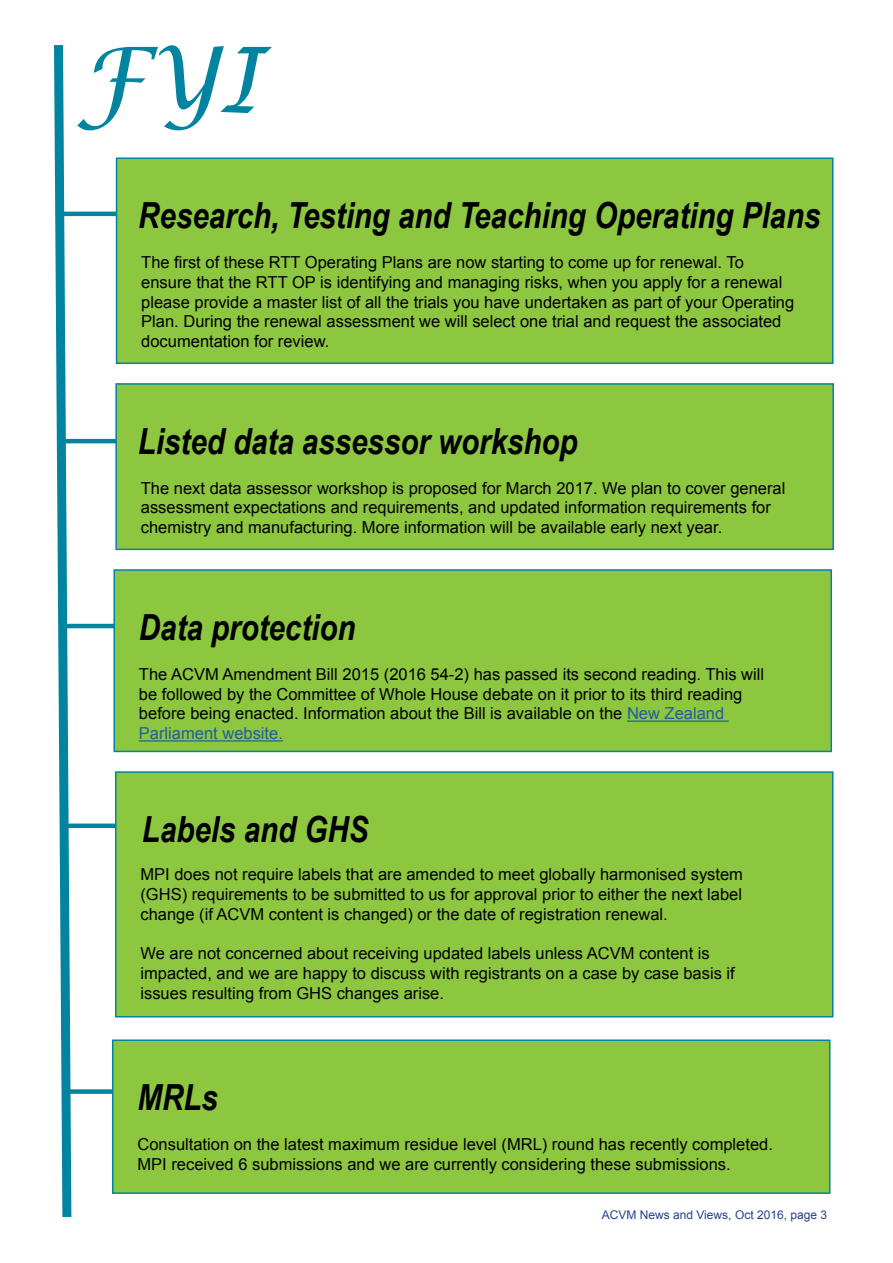
<style>
.page{position:relative;width:893px;height:1263px;background:#fff}
.page>*{position:absolute;margin:0;border:0;box-sizing:border-box;transform-origin:0 0}
.t1{font:italic 90px "Lucida Calligraphy";color:#0084a0}
.t2{font:italic 700 36px "Arial Narrow";color:#000}
.t3{font:16.5px/19.8px "Arial";color:#000}
.t4{font:12px "Arial";color:#25408f}
.s1{color:#215e9e}
</style>
<div class="page">
<div style="left:63px;top:823px;width:63px;height:5px;background:#0084a0"></div>
<div style="left:67px;top:1089px;width:54px;height:5px;background:#0084a0"></div>
<hr style="left:61px;top:439px;width:60px;height:4px;background:#0084a0">
<hr style="left:63px;top:624px;width:59px;height:4px;background:#0084a0">
<hr style="left:64px;top:212px;width:58px;height:4px;background:#0084a0">
<div style="left:113px;top:1040px;width:717px;height:153px;background:#8dc63f"></div>
<div style="left:112px;top:1039px;width:718px;height:155px;border:2px solid #0084a0"></div>
<div style="left:117px;top:158px;width:716px;height:205px;background:#8dc63f"></div>
<div style="left:116px;top:157px;width:717px;height:207px;border:2px solid #0084a0"></div>
<svg style="left:54px;top:45px;width:22px;height:1172px"></svg>
<div style="left:116px;top:384px;width:717px;height:165px;background:#8dc63f"></div>
<div style="left:115px;top:383px;width:719px;height:167px;border:2px solid #0084a0"></div>
<div style="left:114px;top:570px;width:717px;height:181px;background:#8dc63f"></div>
<hr style="left:627px;top:720px;width:102px;height:2px;background:#215e9e">
<hr style="left:139px;top:740px;width:144px;height:1px;background:#215e9e">
<div style="left:113px;top:569px;width:719px;height:183px;border:2px solid #0084a0"></div>
<div style="left:116px;top:772px;width:717px;height:245px;background:#8dc63f"></div>
<div style="left:115px;top:771px;width:718px;height:246px;border:2px solid #0084a0"></div>
<h1 class="t1" style="left:77px;top:26px;width:185px">FYI</h1>
<h2 class="t2" style="left:138px;top:189px;width:684px">Research, Testing and Teaching Operating Plans</h2>
<p class="t3" style="left:141px;top:252px;width:654px">The first of these RTT Operating Plans are now starting to come up for renewal. To ensure that the RTT OP is identifying and managing risks, when you apply for a renewal please provide a master list of all the trials you have undertaken as part of your Operating Plan. During the renewal assessment we will select one trial and request the associated documentation for review.</p>
<h2 class="t2" style="left:138px;top:414px;width:441px">Listed data assessor workshop</h2>
<p class="t3" style="left:141px;top:478px;width:646px">The next data assessor workshop is proposed for March 2017. We plan to cover general assessment expectations and requirements, and updated information requirements for chemistry and manufacturing. More information will be available early next year.</p>
<h2 class="t2" style="left:139px;top:600px;width:218px">Data protection</h2>
<p class="t3" style="left:139px;top:664px;width:627px">The ACVM Amendment Bill 2015 (2016 54-2) has passed its second reading. This will be followed by the Committee of Whole House debate on it prior to its third reading before being enacted. Information about the Bill is available on the <span class="s1">New Zealand Parliament website.</span></p>
<h2 class="t2" style="left:142px;top:802px;width:228px">Labels and GHS</h2>
<p class="t3" style="left:140px;top:864px;width:604px;text-align:justify">MPI does not require labels that are amended to meet globally harmonised system (GHS) requirements to be submitted to us for approval prior to either the next label change (if ACVM content is changed) or the date of registration renewal.</p>
<p class="t3" style="left:140px;top:943px;width:596px">We are not concerned about receiving updated labels unless ACVM content is impacted, and we are happy to discuss with registrants on a case by case basis if issues resulting from GHS changes arise.</p>
<h2 class="t2" style="left:137px;top:1070px;width:82px">MRLs</h2>
<p class="t3" style="left:137px;top:1134px;width:637px">Consultation on the latest maximum residue level (MRL) round has recently completed.<br>MPI received 6 submissions and we are currently considering these submissions.</p>
<p class="t4" style="left:602px;top:1206px;width:227px">ACVM News and Views, Oct 2016, page 3</p>
</div>
